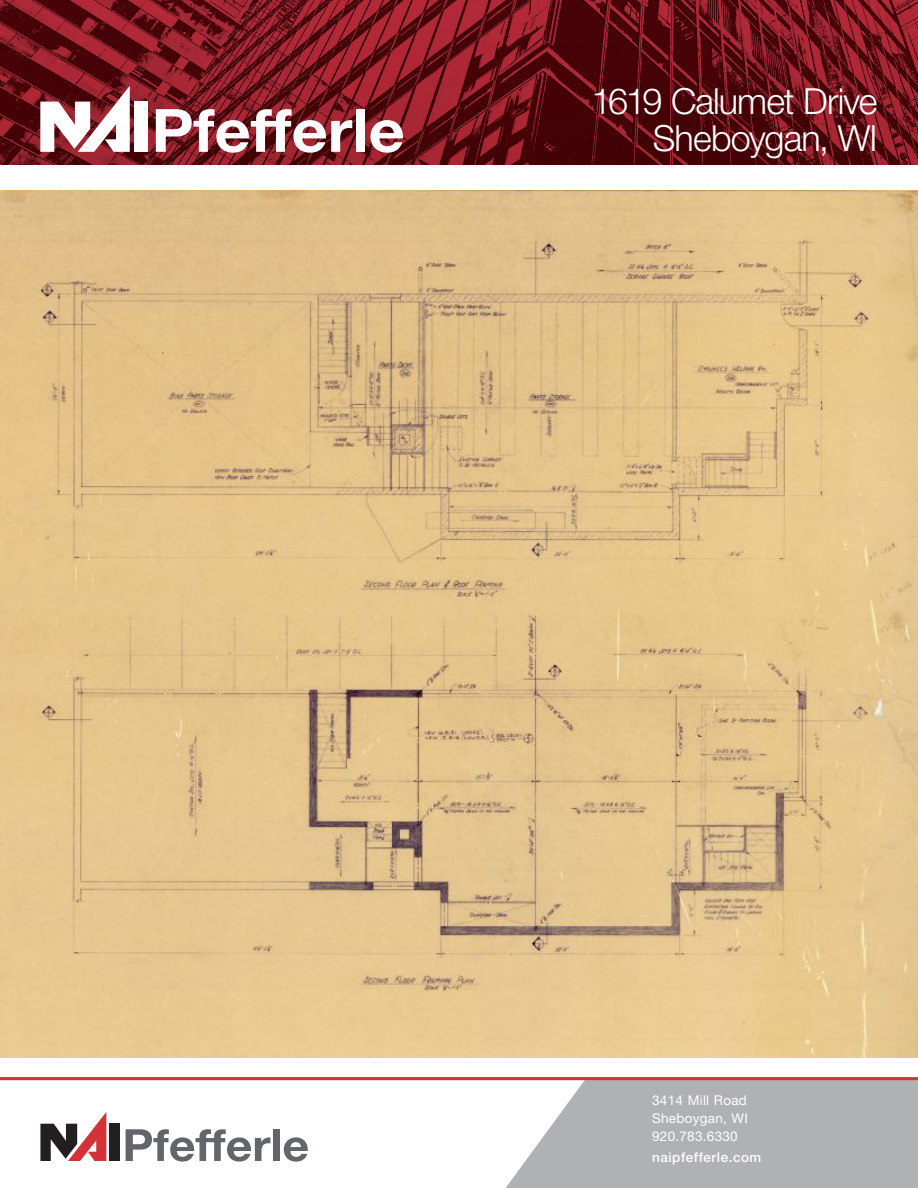
<style>
.page{position:relative;width:918px;height:1188px;background:#fff}
.page>*{position:absolute;margin:0;border:0;box-sizing:border-box;transform-origin:0 0}
.t1{font:300 36px/37.3px "Helvetica Neue LT Std";letter-spacing:-.025em;color:#fff;text-align:right}
.t2{font:13.5px "Helvetica Neue LT Std";letter-spacing:.02em;color:#fff}
.t3{font:500 13.5px "Helvetica Neue LT Std";letter-spacing:.04em;color:#fff}
</style>
<div class="page">
<div style="left:0;top:1078px;width:918px;height:110px;background:#b0b1b5"></div>
<svg style="left:0;top:1080px;width:586px;height:108px;background:#f8f7f8"></svg>
<hr style="left:0;top:1077px;width:918px;height:3px;background:#d43238">
<div style="left:110px;top:1124px;width:10px;height:37px;background:#231f20"></div>
<svg style="left:40px;top:1112px;width:66px;height:49px;background:#b18889"></svg>
<svg style="left:126px;top:1129px;width:144px;height:33px;background:#b8b9bb"></svg>
<div style="left:273px;top:1129px;width:7px;height:32px;background:#62656a"></div>
<svg style="left:284px;top:1137px;width:24px;height:25px"></svg>
<img style="left:0;top:0;width:918px;height:165px">
<div style="left:134px;top:102px;width:14px;height:50px;background:#fff"></div>
<svg style="left:40px;top:86px;width:90px;height:66px"></svg>
<svg style="left:156px;top:109px;width:196px;height:44px"></svg>
<div style="left:356px;top:109px;width:9px;height:43px;background:#fff"></div>
<svg style="left:370px;top:120px;width:33px;height:33px"></svg>
<img style="left:0;top:190px;width:918px;height:868px">
<p class="t1" style="left:592px;top:82px;width:287px">1619 Calumet Drive<br>Sheboygan, WI</p>
<p class="t2" style="left:652px;top:1092px;width:96px">3414 Mill Road</p>
<p class="t2" style="left:652px;top:1110px;width:97px">Sheboygan, WI</p>
<p class="t2" style="left:652px;top:1128px;width:87px">920.783.6330</p>
<p class="t3" style="left:652px;top:1149px;width:111px">naipfefferle.com</p>
</div>
